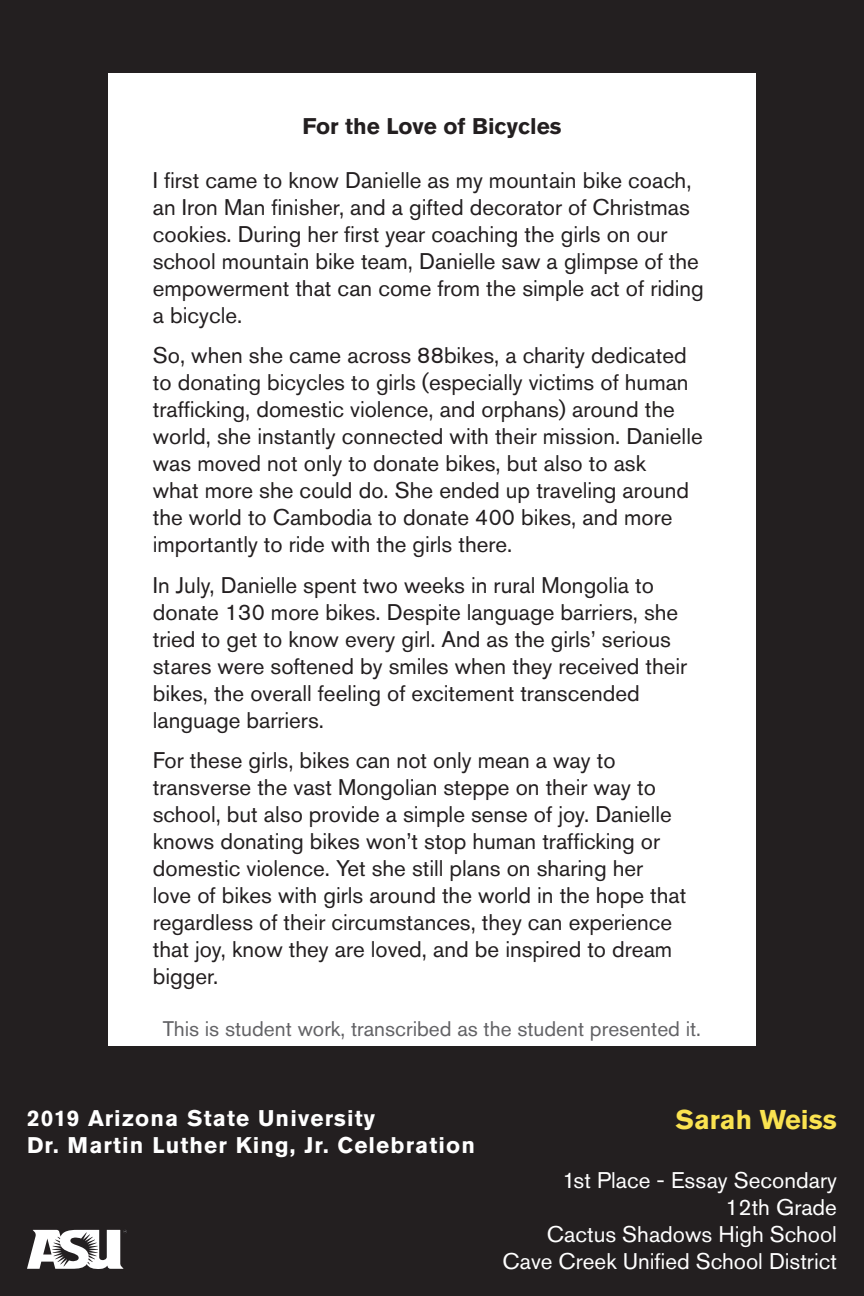
<style>
.page{position:relative;width:864px;height:1296px;background:#231f20}
.page>*{position:absolute;margin:0;border:0;box-sizing:border-box;transform-origin:0 0}
.t1{font:700 27px "Akzidenz Grotesk Std";color:#fae350}
.t2{font:22.5px/27px "Akzidenz Grotesk Std";color:#231f20}
.t3{font:22.5px "Akzidenz Grotesk Std";color:#fff}
.t4{font:700 22.5px/27px "Akzidenz Grotesk Std";letter-spacing:.05em;color:#fff}
.t5{font:700 22.5px "Akzidenz Grotesk Std";color:#231f20}
.t6{font:21px "Akzidenz Grotesk Std";color:#636366}
</style>
<div class="page">
<div style="left:108px;top:73px;width:648px;height:972px;background:#fff"></div>
<svg style="left:27px;top:1230px;width:100px;height:39px"></svg>
<p class="t5" style="left:302px;top:113px;width:261px">For the Love of Bicycles</p>
<p class="t2" style="left:153px;top:166px;width:552px">I first came to know Danielle as my mountain bike coach, an Iron Man finisher, and a gifted decorator of Christmas cookies. During her first year coaching the girls on our school mountain bike team, Danielle saw a glimpse of the empowerment that can come from the simple act of riding a bicycle.</p>
<p class="t2" style="left:153px;top:342px;width:551px">So, when she came across 88bikes, a charity dedicated to donating bicycles to girls (especially victims of human trafficking, domestic violence, and orphans) around the world, she instantly connected with their mission. Danielle was moved not only to donate bikes, but also to ask<br>what more she could do. She ended up traveling around the world to Cambodia to donate 400 bikes, and more importantly to ride with the girls there.</p>
<p class="t2" style="left:153px;top:571px;width:536px">In July, Danielle spent two weeks in rural Mongolia to donate 130 more bikes. Despite language barriers, she tried to get to know every girl. And as the girls’ serious stares were softened by smiles when they received their bikes, the overall feeling of excitement transcended language barriers.</p>
<p class="t2" style="left:153px;top:747px;width:535px">For these girls, bikes can not only mean a way to transverse the vast Mongolian steppe on their way to school, but also provide a simple sense of joy. Danielle knows donating bikes won’t stop human trafficking or domestic violence. Yet she still plans on sharing her love of bikes with girls around the world in the hope that regardless of their circumstances, they can experience that joy, know they are loved, and be inspired to dream bigger.</p>
<p class="t6" style="left:163px;top:1016px;width:540px">This is student work, transcribed as the student presented it.</p>
<p class="t4" style="left:27px;top:1105px;width:450px">2019 Arizona State University<br>Dr. Martin Luther King, Jr. Celebration</p>
<p class="t1" style="left:676px;top:1104px;width:163px">Sarah Weiss</p>
<p class="t3" style="left:562px;top:1167px;width:276px">1st Place - Essay Secondary</p>
<p class="t3" style="left:725px;top:1194px;width:113px">12th Grade</p>
<p class="t3" style="left:547px;top:1221px;width:292px">Cactus Shadows High School</p>
<p class="t3" style="left:503px;top:1248px;width:336px">Cave Creek Unified School District</p>
</div>
